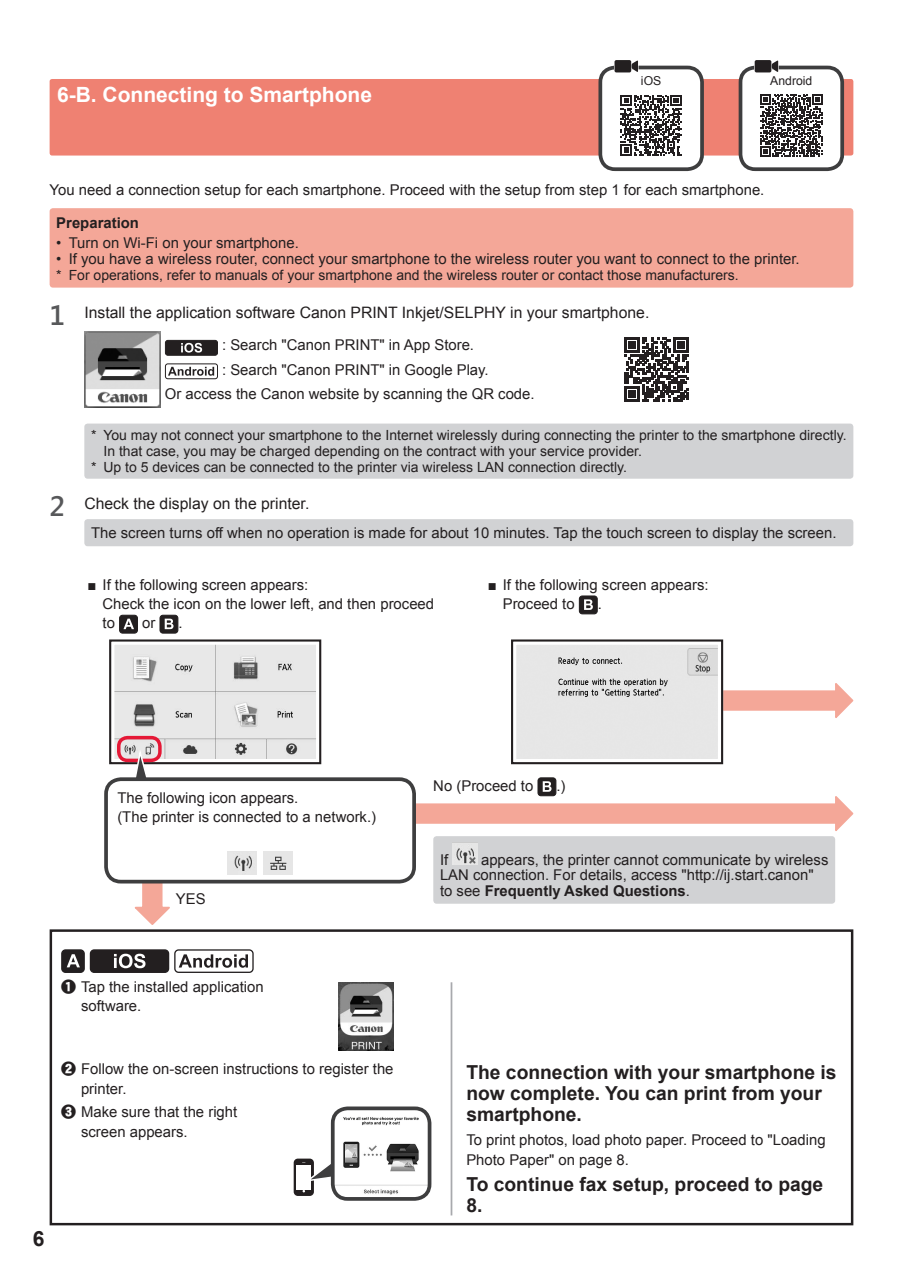
<style>
.page{position:relative;width:903px;height:1275px;background:#fff}
.page>*{position:absolute;margin:0;border:0;box-sizing:border-box;transform-origin:0 0}
.t1{font:700 21px "Arial";color:#fff}
.t2{font:700 21px "Arial";color:#231f20}
.t3{font:700 19.25px/21px "Arial";color:#231f20}
.t4{font:15.75px "Arial";color:#231f20}
.t5{font:14.88px/19.2px "Arial";color:#231f20}
.t6{font:700 14.88px "Arial";color:#231f20}
.t7{font:14px "Arial";color:#231f20}
.t8{font:12.25px "Arial";color:#231f20}
.s1{font-family:"Segoe UI";font-weight:600;font-size:28px;color:#57585a}
.s2{font-family:"canon round num"}
.s3{font-weight:700}
</style>
<div class="page">
<div style="left:50px;top:929px;width:803px;height:296px;border:2px solid #231f20"></div>
<hr style="left:451px;top:982px;width:1px;height:233px;background:#a8a9ad">
<div style="left:50px;top:79px;width:803px;height:77px;background:#ef8172;border-radius:2px"></div>
<div style="left:740px;top:68px;width:102px;height:101px;background:#fff;border-radius:15px"></div>
<svg style="left:760px;top:94px;width:62px;height:62px"></svg>
<div style="left:739px;top:66px;width:105px;height:105px;border:4px solid #3e3e3f;border-radius:15px"></div>
<div style="left:754px;top:60px;width:18px;height:13px;border:1px solid #fff;border-radius:2px"></div>
<div style="left:755px;top:60px;width:16px;height:12px;background:#231f20;border-radius:2px"></div>
<svg style="left:771px;top:60px;width:8px;height:12px"></svg>
<div style="left:600px;top:68px;width:102px;height:101px;background:#fff;border-radius:15px"></div>
<svg style="left:620px;top:95px;width:62px;height:61px"></svg>
<div style="left:598px;top:66px;width:106px;height:105px;border:4px solid #3e3e3f;border-radius:15px"></div>
<div style="left:614px;top:60px;width:18px;height:13px;border:1px solid #fff;border-radius:2px"></div>
<div style="left:614px;top:60px;width:17px;height:12px;background:#231f20;border-radius:2px"></div>
<svg style="left:630px;top:60px;width:8px;height:13px"></svg>
<div style="left:50px;top:209px;width:802px;height:78px;background:#f4a798;border-radius:2px"></div>
<div style="left:50px;top:208px;width:803px;height:80px;border:2px solid #f4a798;border-radius:2px"></div>
<img style="left:84px;top:332px;width:76px;height:75px">
<div style="left:165px;top:340px;width:52px;height:15px;background:#231f20;border-radius:2px"></div>
<div style="left:165px;top:340px;width:53px;height:16px;border:1px solid #231f20;border-radius:2px"></div>
<svg style="left:181px;top:343px;width:21px;height:10px"></svg>
<div style="left:165px;top:363px;width:53px;height:16px;border:1px solid #231f20;border-radius:2px"></div>
<svg style="left:168px;top:367px;width:46px;height:9px"></svg>
<svg style="left:624px;top:337px;width:65px;height:65px"></svg>
<div style="left:85px;top:424px;width:767px;height:54px;background:#d1d2d4;border-radius:2px"></div>
<div style="left:84px;top:424px;width:769px;height:55px;border:2px solid #d1d2d4;border-radius:2px"></div>
<div style="left:85px;top:520px;width:767px;height:25px;background:#d1d2d4;border-radius:2px"></div>
<div style="left:84px;top:519px;width:769px;height:27px;border:2px solid #d1d2d4;border-radius:2px"></div>
<svg style="left:131px;top:883px;width:41px;height:42px"></svg>
<div style="left:120px;top:615px;width:17px;height:18px;background:#231f20;border-radius:3px"></div>
<div style="left:119px;top:615px;width:19px;height:19px;border:1px solid #231f20;border-radius:3px"></div>
<svg style="left:123px;top:619px;width:11px;height:10px"></svg>
<svg style="left:160px;top:615px;width:18px;height:18px"></svg>
<div style="left:159px;top:615px;width:19px;height:19px;border:1px solid #231f20;border-radius:3px"></div>
<svg style="left:165px;top:619px;width:8px;height:10px"></svg>
<div style="left:434px;top:837px;width:400px;height:66px;background:#d1d2d4;border-radius:2px"></div>
<img style="left:452px;top:843px;width:25px;height:21px">
<div style="left:433px;top:836px;width:402px;height:68px;border:2px solid #d1d2d4;border-radius:2px"></div>
<div style="left:579px;top:596px;width:18px;height:18px;background:#231f20;border-radius:3px"></div>
<div style="left:579px;top:595px;width:19px;height:19px;border:1px solid #231f20;border-radius:3px"></div>
<svg style="left:584px;top:599px;width:9px;height:11px"></svg>
<img style="left:339px;top:982px;width:54px;height:68px">
<div style="left:294px;top:1158px;width:20px;height:38px;background:#231f20;border-radius:4px"></div>
<div style="left:296px;top:1165px;width:15px;height:24px;background:#fff"></div>
<svg style="left:302px;top:1150px;width:29px;height:33px"></svg>
<img style="left:336px;top:1111px;width:93px;height:85px">
<div style="left:331px;top:1106px;width:100px;height:95px;border:4px solid #3e3e3f;border-radius:15px"></div>
<svg style="left:109px;top:639px;width:745px;height:192px"></svg>
<div style="left:106px;top:779px;width:308px;height:103px;background:#fff;border-radius:15px"></div>
<div style="left:104px;top:777px;width:312px;height:106px;border:4px solid #3e3e3f;border-radius:15px"></div>
<img style="left:228px;top:851px;width:29px;height:23px">
<img style="left:263px;top:851px;width:29px;height:23px">
<div style="left:90px;top:950px;width:79px;height:22px;background:#231f20;border-radius:4px"></div>
<div style="left:90px;top:949px;width:79px;height:24px;border:1px solid #231f20;border-radius:4px"></div>
<svg style="left:114px;top:954px;width:31px;height:14px"></svg>
<div style="left:174px;top:949px;width:80px;height:24px;border:1px solid #231f20;border-radius:4px"></div>
<svg style="left:179px;top:954px;width:69px;height:14px"></svg>
<div style="left:62px;top:950px;width:22px;height:22px;background:#231f20;border-radius:4px"></div>
<div style="left:61px;top:949px;width:24px;height:24px;border:1px solid #231f20;border-radius:4px"></div>
<svg style="left:67px;top:954px;width:13px;height:13px"></svg>
<h1 class="t1" style="left:57px;top:80px;width:317px">6-B. Connecting to Smartphone</h1>
<p class="t8" style="left:641px;top:72px;width:22px">iOS</p>
<p class="t8" style="left:770px;top:72px;width:44px">Android</p>
<p class="t5" style="left:50px;top:181px;width:716px">You need a connection setup for each smartphone. Proceed with the setup from step 1 for each smartphone.</p>
<p class="t6" style="left:56px;top:212px;width:84px">Preparation</p>
<p class="t5" style="left:56px;top:234px;width:244px">• Turn on Wi-Fi on your smartphone.</p>
<p class="t5" style="left:56px;top:249px;width:745px">• If you have a wireless router, connect your smartphone to the wireless router you want to connect to the printer.</p>
<p class="t7" style="left:56px;top:266px;width:684px">* For operations, refer to manuals of your smartphone and the wireless router or contact those manufacturers.</p>
<p class="t4" style="left:50px;top:302px;width:601px"><span class="s1">1</span> Install the application software Canon PRINT Inkjet/SELPHY in your smartphone.</p>
<p class="t5" style="left:222px;top:336px;width:253px">: Search "Canon PRINT" in App Store.</p>
<p class="t5" style="left:222px;top:360px;width:268px">: Search "Canon PRINT" in Google Play.</p>
<p class="t5" style="left:165px;top:384px;width:371px">Or access the Canon website by scanning the QR code.</p>
<p class="t7" style="left:91px;top:426px;width:757px">* You may not connect your smartphone to the Internet wirelessly during connecting the printer to the smartphone directly.</p>
<p class="t7" style="left:103px;top:442px;width:540px">In that case, you may be charged depending on the contract with your service provider.</p>
<p class="t7" style="left:91px;top:458px;width:537px">* Up to 5 devices can be connected to the printer via wireless LAN connection directly.</p>
<p class="t4" style="left:50px;top:493px;width:261px"><span class="s1">2</span> Check the display on the printer.</p>
<p class="t5" style="left:91px;top:524px;width:747px">The screen turns off when no operation is made for about 10 minutes. Tap the touch screen to display the screen.</p>
<p class="t5" style="left:103px;top:575px;width:333px;text-indent:-15px">■ If the following screen appears:<br>Check the icon on the lower left, and then proceed to</p>
<p class="t5" style="left:503px;top:575px;width:207px;text-indent:-15px">■ If the following screen appears:<br>Proceed to</p>
<p class="t5" style="left:598px;top:594px;width:6px">.</p>
<p class="t5" style="left:142px;top:614px;width:15px">or</p>
<p class="t5" style="left:178px;top:614px;width:6px">.</p>
<p class="t5" style="left:117px;top:788px;width:259px">The following icon appears.<br>(The printer is connected to a network.)</p>
<p class="t5" style="left:176px;top:889px;width:31px">YES</p>
<p class="t5" style="left:81px;top:977px;width:184px;text-indent:-20px"><span class="s2">a</span> Tap the installed application software.</p>
<p class="t5" style="left:81px;top:1060px;width:314px;text-indent:-20px"><span class="s2">b</span> Follow the on-screen instructions to register the printer.</p>
<p class="t5" style="left:81px;top:1103px;width:158px;text-indent:-20px"><span class="s2">c</span> Make sure that the right screen appears.</p>
<h1 class="t2" style="left:33px;top:1224px;width:13px">6</h1>
<p class="t5" style="left:433px;top:776px;width:102px">No (Proceed to</p>
<p class="t5" style="left:556px;top:776px;width:9px">.)</p>
<p class="t5" style="left:440px;top:850px;width:10px">If</p>
<p class="t5" style="left:440px;top:852px;width:390px;line-height:15.8px;text-indent:41px">appears, the printer cannot communicate by wireless<br>LAN connection. For details, access "http://ij.start.canon" to see <span class="s3">Frequently Asked Questions</span>.</p>
<p class="t3" style="left:466px;top:1062px;width:372px">The connection with your smartphone is now complete. You can print from your smartphone.</p>
<p class="t5" style="left:466px;top:1131px;width:361px">To print photos, load photo paper. Proceed to "Loading<br>Photo Paper" on page 8.</p>
<p class="t3" style="left:466px;top:1174px;width:358px">To continue fax setup, proceed to page<br>8.</p>
</div>
